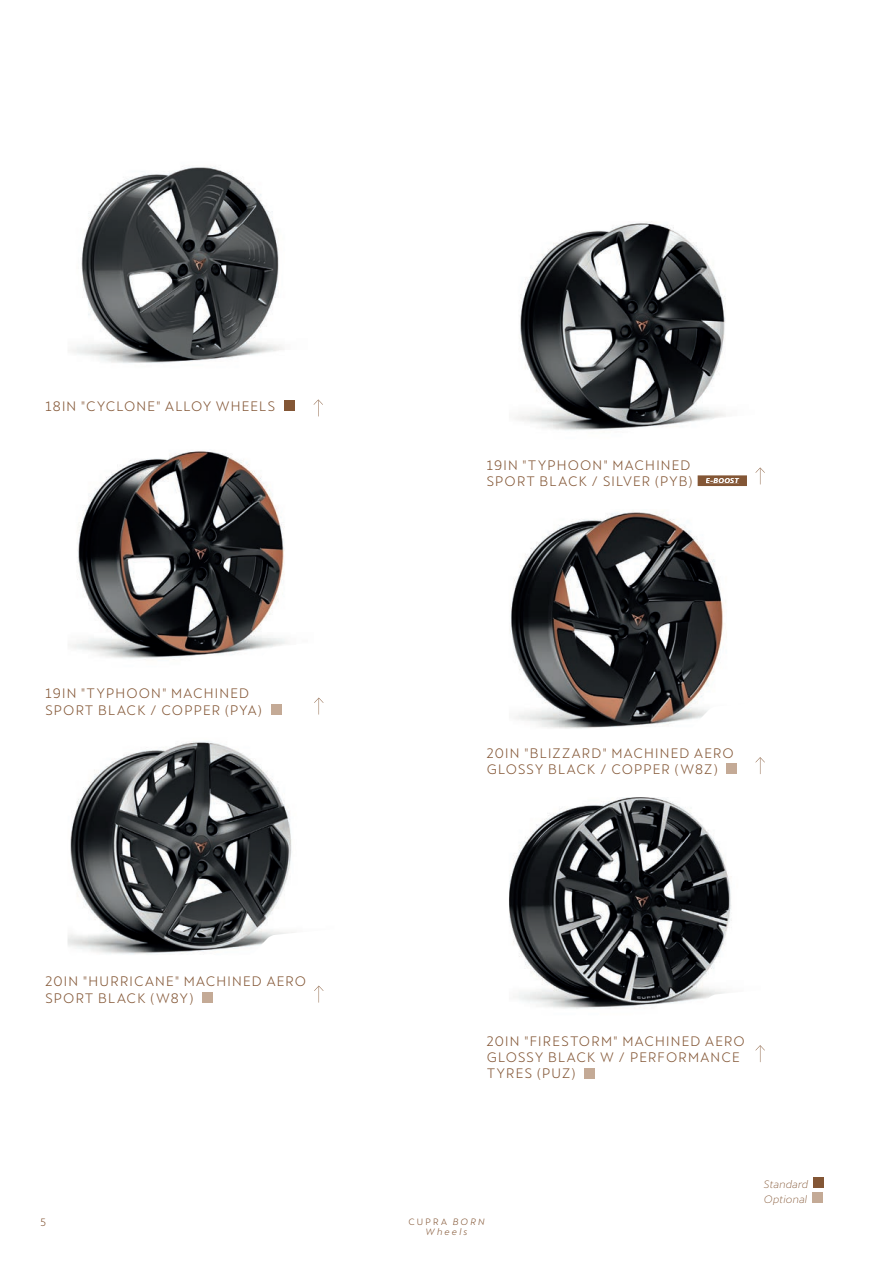
<style>
.page{position:relative;width:893px;height:1263px;background:#fff}
.page>*{position:absolute;margin:0;border:0;box-sizing:border-box;transform-origin:0 0}
.t1{font:13.5px/16.2px "Cupra";letter-spacing:.09em;color:#835635}
.t2{font:italic 300 10.5px/15px "Cupra";letter-spacing:.02em;color:#835635}
.t3{font:10.5px "Cupra";color:#835635}
.t4{font:italic 9px/10.8px "Cupra";letter-spacing:.235em;color:#835635;text-align:center}
.s1{font-style:normal}
</style>
<div class="page">
<div style="left:727px;top:763px;width:10px;height:11px;background:#c4aa96"></div>
<div style="left:271px;top:704px;width:10px;height:10px;background:#c4aa96"></div>
<div style="left:284px;top:400px;width:10px;height:11px;background:#835635"></div>
<svg style="left:698px;top:475px;width:49px;height:11px"></svg>
<div style="left:706px;top:478px;width:33px;height:5px;background:#835635"></div>
<img style="left:68px;top:166px;width:216px;height:197px">
<img style="left:515px;top:221px;width:211px;height:210px">
<div style="left:202px;top:992px;width:11px;height:10px;background:#c4aa96"></div>
<div style="left:584px;top:1068px;width:11px;height:10px;background:#c4aa96"></div>
<div style="left:813px;top:1177px;width:11px;height:10px;background:#835635"></div>
<div style="left:812px;top:1192px;width:11px;height:10px;background:#c4aa96"></div>
<svg style="left:314px;top:399px;width:9px;height:17px"></svg>
<svg style="left:755px;top:467px;width:10px;height:17px"></svg>
<svg style="left:314px;top:697px;width:9px;height:17px"></svg>
<svg style="left:755px;top:757px;width:10px;height:17px"></svg>
<svg style="left:314px;top:985px;width:9px;height:17px"></svg>
<svg style="left:755px;top:1045px;width:10px;height:17px"></svg>
<img style="left:68px;top:451px;width:220px;height:208px">
<img style="left:510px;top:511px;width:214px;height:218px">
<img style="left:68px;top:741px;width:227px;height:213px">
<img style="left:509px;top:797px;width:223px;height:212px">
<p class="t1" style="left:45px;top:395px;width:231px">18IN "CYCLONE" ALLOY WHEELS</p>
<p class="t1" style="left:45px;top:683px;width:218px">19IN "TYPHOON" MACHINED<br>SPORT BLACK / COPPER (PYA)</p>
<p class="t1" style="left:45px;top:971px;width:262px">20IN "HURRICANE" MACHINED AERO<br>SPORT BLACK (W8Y)</p>
<p class="t3" style="left:41px;top:1212px;width:7px">5</p>
<p class="t1" style="left:487px;top:455px;width:254px">19IN "TYPHOON" MACHINED<br>SPORT BLACK / SILVER (PYB) <sup>E-BOOST</sup></p>
<p class="t1" style="left:487px;top:743px;width:249px">20IN "BLIZZARD" MACHINED AERO<br>GLOSSY BLACK / COPPER (W8Z)</p>
<p class="t1" style="left:487px;top:1031px;width:259px">20IN "FIRESTORM" MACHINED AERO<br>GLOSSY BLACK W / PERFORMANCE<br>TYRES (PUZ)</p>
<p class="t4" style="left:408px;top:1215px;width:78px"><span class="s1">CUPRA</span> BORN<br>Wheels</p>
<p class="t2" style="left:764px;top:1175px;width:46px">Standard<br>Optional</p>
</div>
